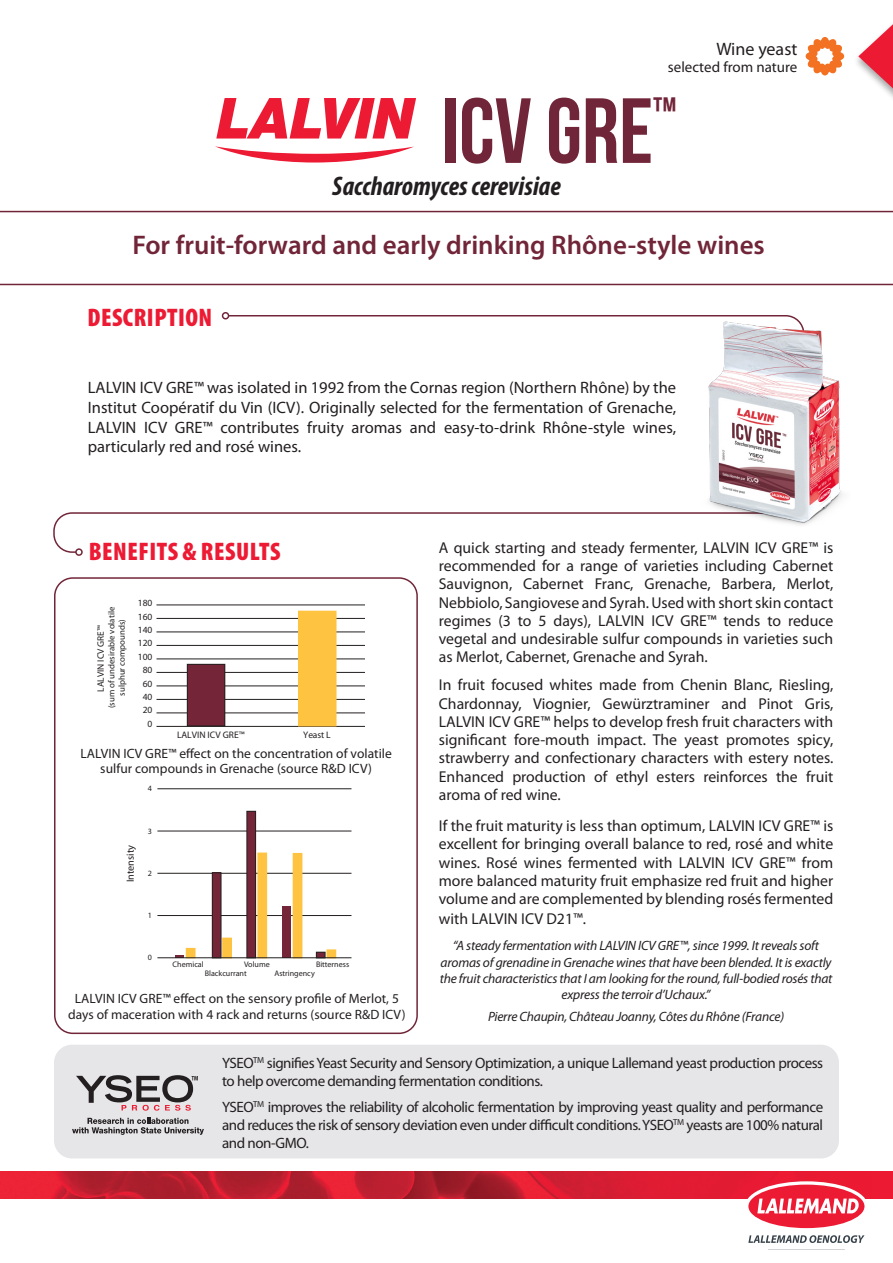
<style>
.page{position:relative;width:893px;height:1263px;background:#fff}
.page>*{position:absolute;margin:0;border:0;box-sizing:border-box;transform-origin:0 0}
.t1{font:92.25px "Bebas Neue";color:#712538}
.t2{font:39.6px "Bebas Neue";color:#712538}
.t3{font:600 27px "Myriad Pro";color:#712538}
.t4{font:italic 700 condensed 27px "Myriad Pro";color:#231f20}
.t5{font:900 condensed 25.5px "Myriad Pro";letter-spacing:.02em;color:#ed1a33}
.t6{font:18px "Myriad Pro";color:#231f20}
.t7{font:16.5px/19.8px "Myriad Pro";color:#231f20;text-align:justify}
.t8{font:15.75px/18.3px "Myriad Pro";color:#231f20;text-align:justify}
.t9{font:15px/18px "Myriad Pro";letter-spacing:-.03em;color:#231f20}
.t10{font:15px "Myriad Pro";color:#231f20}
.t11{font:italic 13.5px/16.2px "Myriad Pro";letter-spacing:-.015em;color:#231f20;text-align:center}
.t12{font:13.5px/15px "Myriad Pro";letter-spacing:.005em;color:#231f20;text-align:center}
.t13{font:10.35px "Myriad Pro";color:#231f20}
.t14{font:9.45px/13.4px "Myriad Pro";color:#231f20;text-align:right}
.t15{font:9.3px "Myriad Pro";color:#231f20}
.t16{font:8.85px/10.5px "Myriad Pro";color:#231f20;text-align:center}
.t17{font:8.1px "Myriad Pro";color:#231f20}
</style>
<div class="page">
<svg style="left:858px;top:24px;width:35px;height:73px"></svg>
<svg style="left:806px;top:37px;width:38px;height:38px"></svg>
<div style="left:54px;top:1045px;width:785px;height:113px;background:#e6e5e7;border-radius:18px"></div>
<svg style="left:76px;top:1075px;width:122px;height:36px"></svg>
<svg style="left:72px;top:1118px;width:132px;height:17px"></svg>
<img style="left:0;top:1171px;width:893px;height:27px">
<svg style="left:745px;top:1181px;width:123px;height:62px"></svg>
<div style="left:54px;top:577px;width:364px;height:457px;border:2px solid #712538;border-radius:18px"></div>
<hr style="left:156px;top:605px;width:209px;height:1px;background:#231f20">
<hr style="left:156px;top:618px;width:209px;height:1px;background:#231f20">
<hr style="left:156px;top:632px;width:209px;height:1px;background:#231f20">
<hr style="left:156px;top:645px;width:209px;height:1px;background:#231f20">
<hr style="left:156px;top:659px;width:209px;height:1px;background:#231f20">
<hr style="left:156px;top:672px;width:209px;height:1px;background:#231f20">
<hr style="left:156px;top:686px;width:209px;height:1px;background:#231f20">
<hr style="left:156px;top:699px;width:209px;height:1px;background:#231f20">
<hr style="left:156px;top:713px;width:209px;height:1px;background:#231f20">
<hr style="left:156px;top:726px;width:209px;height:1px;background:#231f20">
<div style="left:187px;top:664px;width:38px;height:62px;background:#742538"></div>
<div style="left:187px;top:664px;width:38px;height:62px;border:1px solid #231f20"></div>
<div style="left:298px;top:611px;width:38px;height:115px;background:#fec340"></div>
<hr style="left:157px;top:788px;width:194px;height:1px;background:#231f20">
<hr style="left:157px;top:831px;width:194px;height:1px;background:#231f20">
<hr style="left:157px;top:873px;width:194px;height:1px;background:#231f20">
<hr style="left:157px;top:915px;width:194px;height:1px;background:#231f20">
<div style="left:186px;top:948px;width:9px;height:10px;background:#fec340"></div>
<svg style="left:175px;top:955px;width:9px;height:2px"></svg>
<div style="left:223px;top:938px;width:8px;height:20px;background:#fec340"></div>
<div style="left:222px;top:938px;width:10px;height:20px;border:1px solid #fec340"></div>
<div style="left:212px;top:873px;width:9px;height:85px;background:#742538"></div>
<div style="left:212px;top:872px;width:9px;height:86px;border:1px solid #231f20"></div>
<div style="left:283px;top:906px;width:8px;height:52px;background:#742538"></div>
<div style="left:316px;top:952px;width:9px;height:6px;background:#742538"></div>
<div style="left:316px;top:952px;width:9px;height:6px;border:1px solid #231f20"></div>
<div style="left:247px;top:811px;width:9px;height:147px;background:#742538"></div>
<div style="left:247px;top:811px;width:9px;height:147px;border:1px solid #231f20"></div>
<div style="left:258px;top:853px;width:9px;height:105px;background:#fec340"></div>
<div style="left:293px;top:853px;width:9px;height:105px;background:#fec340"></div>
<div style="left:327px;top:950px;width:9px;height:8px;background:#fec340"></div>
<hr style="left:157px;top:957px;width:194px;height:1px;background:#231f20">
<svg style="left:0;top:211px;width:893px;height:74px"></svg>
<svg style="left:215px;top:146px;width:199px;height:17px"></svg>
<svg style="left:216px;top:98px;width:200px;height:41px"></svg>
<svg style="left:53px;top:314px;width:739px;height:239px"></svg>
<div style="left:75px;top:548px;width:8px;height:8px;border:2px solid #712538;border-radius:50%"></div>
<div style="left:222px;top:312px;width:7px;height:7px;border:2px solid #712538;border-radius:50%"></div>
<img style="left:700px;top:316px;width:143px;height:214px">
<p class="t6" style="left:716px;top:38px;width:83px">Wine yeast</p>
<p class="t10" style="left:668px;top:57px;width:131px">selected from nature</p>
<h1 class="t1" style="left:442px;top:80px;width:213px">ICV GRE</h1>
<h2 class="t2" style="left:653px;top:90px;width:25px">™</h2>
<h3 class="t4" style="left:332px;top:169px;width:230px">Saccharomyces cerevisiae</h3>
<h3 class="t3" style="left:132px;top:228px;width:634px">For fruit-forward and early drinking Rhône-style wines</h3>
<h3 class="t5" style="left:87px;top:301px;width:126px">DESCRIPTION</h3>
<p class="t7" style="left:88px;top:377px;width:590px">LALVIN ICV GRE™ was isolated in 1992 from the Cornas region (Northern Rhône) by the Institut Coopératif du Vin (ICV). Originally selected for the fermentation of Grenache, LALVIN ICV GRE™ contributes fruity aromas and easy-to-drink Rhône-style wines, particularly red and rosé wines.</p>
<h3 class="t5" style="left:89px;top:535px;width:193px">BENEFITS &amp; RESULTS</h3>
<p class="t8" style="left:439px;top:538px;width:396px">A quick starting and steady fermenter, LALVIN ICV GRE™ is recommended for a range of varieties including Cabernet Sauvignon, Cabernet Franc, Grenache, Barbera, Merlot, Nebbiolo, Sangiovese and Syrah. Used with short skin contact regimes (3 to 5 days), LALVIN ICV GRE™ tends to reduce vegetal and undesirable sulfur compounds in varieties such as Merlot, Cabernet, Grenache and Syrah.</p>
<p class="t8" style="left:439px;top:675px;width:396px">In fruit focused whites made from Chenin Blanc, Riesling, Chardonnay, Viognier, Gewürztraminer and Pinot Gris, LALVIN ICV GRE™ helps to develop fresh fruit characters with significant fore-mouth impact. The yeast promotes spicy, strawberry and confectionary characters with estery notes.<br>Enhanced production of ethyl esters reinforces the fruit aroma of red wine.</p>
<p class="t8" style="left:439px;top:816px;width:396px">If the fruit maturity is less than optimum, LALVIN ICV GRE™ is excellent for bringing overall balance to red, rosé and white wines. Rosé wines fermented with LALVIN ICV GRE™ from more balanced maturity fruit emphasize red fruit and higher volume and are complemented by blending rosés fermented</p>
<p class="t8" style="left:439px;top:909px;width:149px">with LALVIN ICV D21™.</p>
<p class="t11" style="left:440px;top:937px;width:394px">“A steady fermentation with LALVIN ICV GRE™, since 1999. It reveals soft aromas of grenadine in Grenache wines that have been blended. It is exactly the fruit characteristics that I am looking for the round, full-bodied rosés that express the terroir d’Uchaux.”</p>
<p class="t11" style="left:488px;top:1008px;width:298px">Pierre Chaupin, Château Joanny, Côtes du Rhône (France)</p>
<p class="t14" style="left:138px;top:596px;width:16px">180<br>160<br>140<br>120<br>100<br>80<br>60<br>40<br>20<br>0</p>
<p class="t16" style="left:106px;top:708px;width:103px;rotate:-90deg">(sum of undesirable volatile sulphur compounds)</p>
<p class="t15" style="left:95px;top:692px;width:68px;rotate:-90deg">LALVIN ICV GRE™</p>
<p class="t14" style="left:177px;top:728px;width:69px">LALVIN ICV GRE™</p>
<p class="t14" style="left:303px;top:728px;width:29px">Yeast L</p>
<p class="t12" style="left:81px;top:745px;width:313px">LALVIN ICV GRE™ effect on the concentration of volatile sulfur compounds in Grenache (source R&amp;D ICV)</p>
<p class="t14" style="left:205px;top:768px;width:6px">4</p>
<p class="t17" style="left:148px;top:784px;width:6px">4</p>
<p class="t17" style="left:148px;top:826px;width:6px">3</p>
<p class="t17" style="left:148px;top:868px;width:6px">2</p>
<p class="t17" style="left:148px;top:910px;width:6px">1</p>
<p class="t17" style="left:148px;top:953px;width:6px">0</p>
<p class="t13" style="left:124px;top:882px;width:39px;rotate:-90deg">Intensity</p>
<p class="t17" style="left:173px;top:959px;width:33px">Chemical</p>
<p class="t17" style="left:244px;top:959px;width:27px">Volume</p>
<p class="t17" style="left:316px;top:959px;width:35px">Bitterness</p>
<p class="t17" style="left:205px;top:968px;width:43px">Blackcurrant</p>
<p class="t17" style="left:274px;top:968px;width:42px">Astringency</p>
<p class="t14" style="left:205px;top:967px;width:6px">0</p>
<p class="t12" style="left:68px;top:990px;width:339px;line-height:16.2px">LALVIN ICV GRE™ effect on the sensory profile of Merlot, 5 days of maceration with 4 rack and returns (source R&amp;D ICV)</p>
<p class="t9" style="left:222px;top:1054px;width:602px">YSEO<sup>TM</sup> signifies Yeast Security and Sensory Optimization, a unique Lallemand yeast production process to help overcome demanding fermentation conditions.</p>
<p class="t9" style="left:222px;top:1097px;width:602px;text-align:justify">YSEO<sup>TM</sup> improves the reliability of alcoholic fermentation by improving yeast quality and performance and reduces the risk of sensory deviation even under difficult conditions. YSEO<sup>TM</sup> yeasts are 100% natural and non-GMO.</p>
</div>
